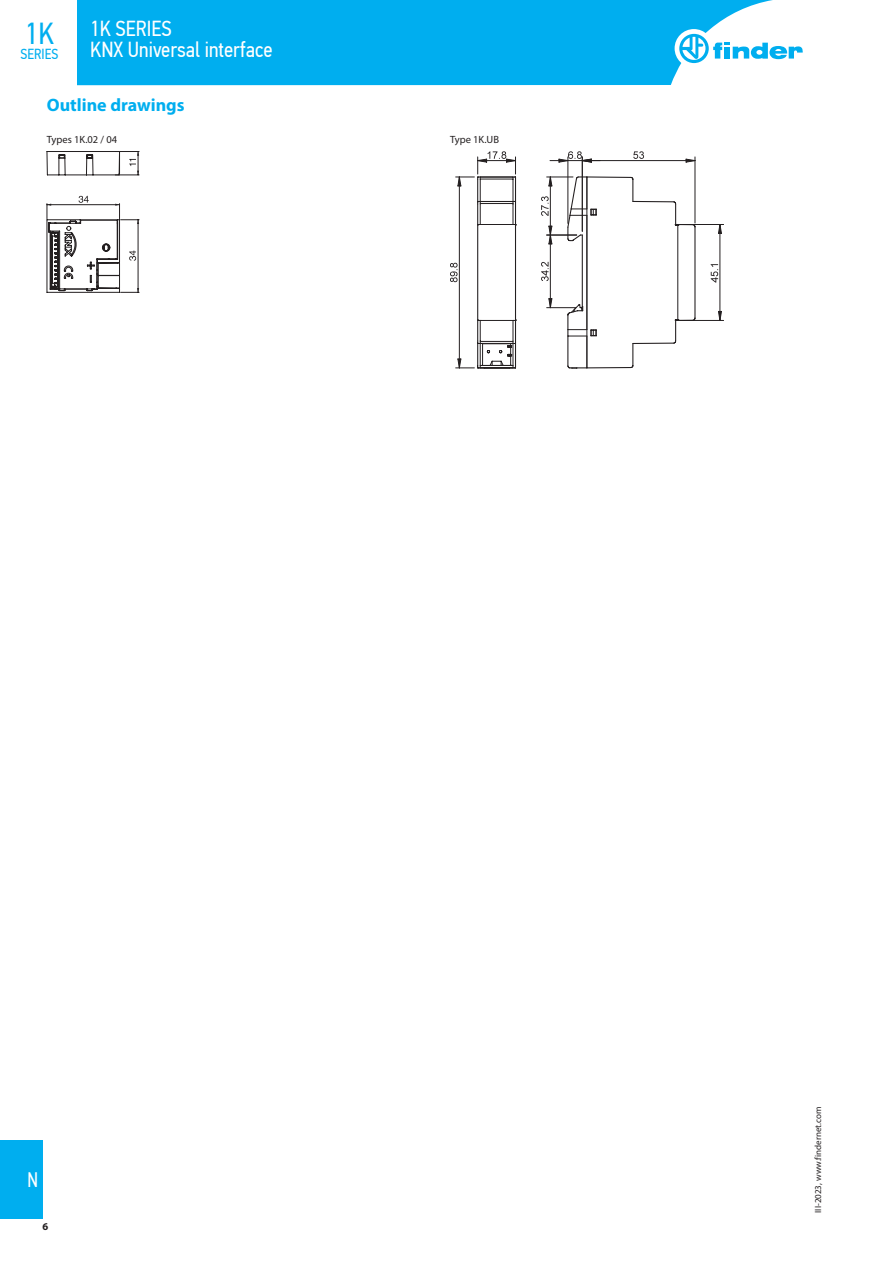
<style>
.page{position:relative;width:893px;height:1263px;background:#fff}
.page>*{position:absolute;margin:0;border:0;box-sizing:border-box;transform-origin:0 0}
.t1{font:30.3px "PF Din Text Cond Pro";color:#00aeef}
.t2{font:21.75px/21px "PF Din Text Cond Pro";color:#fff}
.t3{font:21px "PF Din Text Cond Pro";color:#fff;scale:.9 1}
.t4{font:700 18px "Myriad Pro";color:#00aeef}
.t5{font:14.55px "PF Din Text Cond Pro";color:#00aeef}
.t6{font:10.5px "Myriad Pro";color:#231f20}
.t7{font:700 10.5px "Myriad Pro";color:#231f20}
.t8{font:9px "Myriad Pro";color:#231f20}
</style>
<div class="page">
<svg style="left:47px;top:151px;width:92px;height:142px"></svg>
<hr style="left:477px;top:225px;width:1px;height:95px;background:#231f20">
<hr style="left:515px;top:225px;width:1px;height:95px;background:#231f20">
<svg style="left:450px;top:263px;width:8px;height:19px"></svg>
<svg style="left:456px;top:151px;width:60px;height:74px"></svg>
<svg style="left:456px;top:319px;width:60px;height:50px"></svg>
<hr style="left:459px;top:177px;width:1px;height:191px;background:#231f20">
<hr style="left:695px;top:157px;width:1px;height:66px;background:#231f20">
<svg style="left:633px;top:151px;width:11px;height:8px"></svg>
<svg style="left:686px;top:159px;width:9px;height:3px"></svg>
<hr style="left:582px;top:160px;width:113px;height:1px;background:#231f20">
<hr style="left:568px;top:157px;width:1px;height:66px;background:#231f20">
<hr style="left:582px;top:157px;width:1px;height:74px;background:#231f20">
<svg style="left:559px;top:151px;width:32px;height:11px"></svg>
<hr style="left:550px;top:160px;width:50px;height:1px;background:#231f20">
<hr style="left:679px;top:224px;width:45px;height:1px;background:#231f20">
<hr style="left:679px;top:320px;width:45px;height:1px;background:#231f20">
<svg style="left:711px;top:264px;width:7px;height:19px"></svg>
<svg style="left:718px;top:225px;width:4px;height:9px"></svg>
<svg style="left:718px;top:311px;width:4px;height:9px"></svg>
<hr style="left:720px;top:224px;width:1px;height:96px;background:#231f20">
<svg style="left:541px;top:176px;width:155px;height:192px"></svg>
<hr style="left:550px;top:177px;width:1px;height:58px;background:#231f20">
<div style="left:77px;top:0;width:696px;height:85px;background:#00aeef"></div>
<div style="left:675px;top:29px;width:38px;height:39px;background:#fff;border-radius:50%"></div>
<svg style="left:679px;top:34px;width:124px;height:29px"></svg>
<div style="left:0;top:1140px;width:43px;height:78px;background:#00aeef"></div>
<h1 class="t1" style="left:25px;top:16px;width:31px">1K</h1>
<p class="t5" style="left:21px;top:45px;width:39px">SERIES</p>
<p class="t2" style="left:90px;top:18px;width:184px">1K SERIES<br>KNX Universal interface</p>
<p class="t4" style="left:47px;top:93px;width:139px">Outline drawings</p>
<p class="t6" style="left:47px;top:133px;width:72px">Types 1K.02 / 04</p>
<p class="t6" style="left:450px;top:133px;width:51px">Type 1K.UB</p>
<p class="t3" style="left:28px;top:1167px;width:13px">N</p>
<p class="t7" style="left:43px;top:1219px;width:7px">6</p>
<p class="t8" style="left:812px;top:1213px;width:108px;rotate:-90deg">III-2023, www.findernet.com</p>
</div>
